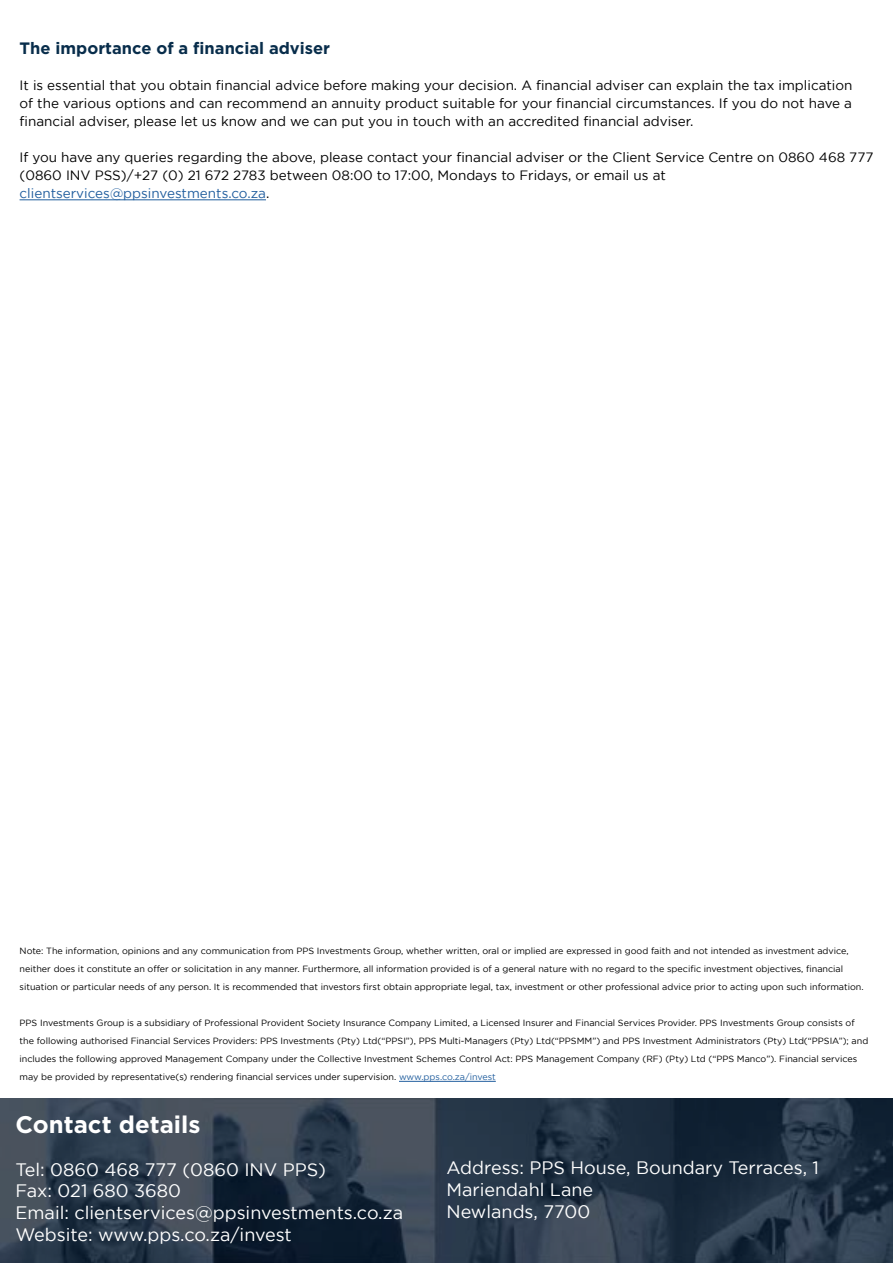
<style>
.page{position:relative;width:893px;height:1263px;background:#fff}
.page>*{position:absolute;margin:0;border:0;box-sizing:border-box;transform-origin:0 0}
.t1{font:700 24px "Gotham HTF";color:#fff}
.t2{font:18px/21.6px "Gotham";color:#fff}
.t3{font:700 16.5px "Gotham HTF";color:#082d4b}
.t4{font:13.5px/18px "Gotham";color:#000;text-align:justify}
.t5{font:9px/18px "Gotham";color:#000}
.s1{color:#215e9e}
</style>
<div class="page">
<hr style="left:20px;top:200px;width:246px;height:1px;background:#215e9e">
<hr style="left:399px;top:1081px;width:97px;height:1px;background:#215e9e">
<svg style="left:0;top:1099px;width:893px;height:164px;background:#293849"></svg>
<h3 class="t3" style="left:20px;top:39px;width:312px">The importance of a financial adviser</h3>
<p class="t4" style="left:20px;top:76px;width:834px">It is essential that you obtain financial advice before making your decision. A financial adviser can explain the tax implication of the various options and can recommend an annuity product suitable for your financial circumstances. If you do not have a financial adviser, please let us know and we can put you in touch with an accredited financial adviser.</p>
<p class="t4" style="left:20px;top:148px;width:855px;text-align:left">If you have any queries regarding the above, please contact your financial adviser or the Client Service Centre on 0860 468 777 (0860 INV PSS)/+27 (0) 21 672 2783 between 08:00 to 17:00, Mondays to Fridays, or email us at <span class="s1">clientservices@ppsinvestments.co.za</span>.</p>
<p class="t5" style="left:20px;top:942px;width:846px">Note: The information, opinions and any communication from PPS Investments Group, whether written, oral or implied are expressed in good faith and not intended as investment advice, neither does it constitute an offer or solicitation in any manner. Furthermore, all information provided is of a general nature with no regard to the specific investment objectives, financial situation or particular needs of any person. It is recommended that investors first obtain appropriate legal, tax, investment or other professional advice prior to acting upon such information.</p>
<p class="t5" style="left:20px;top:1014px;width:850px">PPS Investments Group is a subsidiary of Professional Provident Society Insurance Company Limited, a Licensed Insurer and Financial Services Provider. PPS Investments Group consists of the following authorised Financial Services Providers: PPS Investments (Pty) Ltd(“PPSI”), PPS Multi-Managers (Pty) Ltd(“PPSMM”) and PPS Investment Administrators (Pty) Ltd(“PPSIA”); and includes the following approved Management Company under the Collective Investment Schemes Control Act: PPS Management Company (RF) (Pty) Ltd (“PPS Manco”). Financial services may be provided by representative(s) rendering financial services under supervision. <span class="s1">www.pps.co.za/invest</span></p>
<h1 class="t1" style="left:15px;top:1110px;width:187px">Contact details</h1>
<h2 class="t2" style="left:15px;top:1158px;width:389px">Tel: 0860 468 777 (0860 INV PPS)<br>Fax: 021 680 3680<br>Email: clientservices@ppsinvestments.co.za<br>Website: www.pps.co.za/invest</h2>
<h2 class="t2" style="left:446px;top:1157px;width:374px">Address: PPS House, Boundary Terraces, 1<br>Mariendahl Lane<br>Newlands, 7700</h2>
</div>
